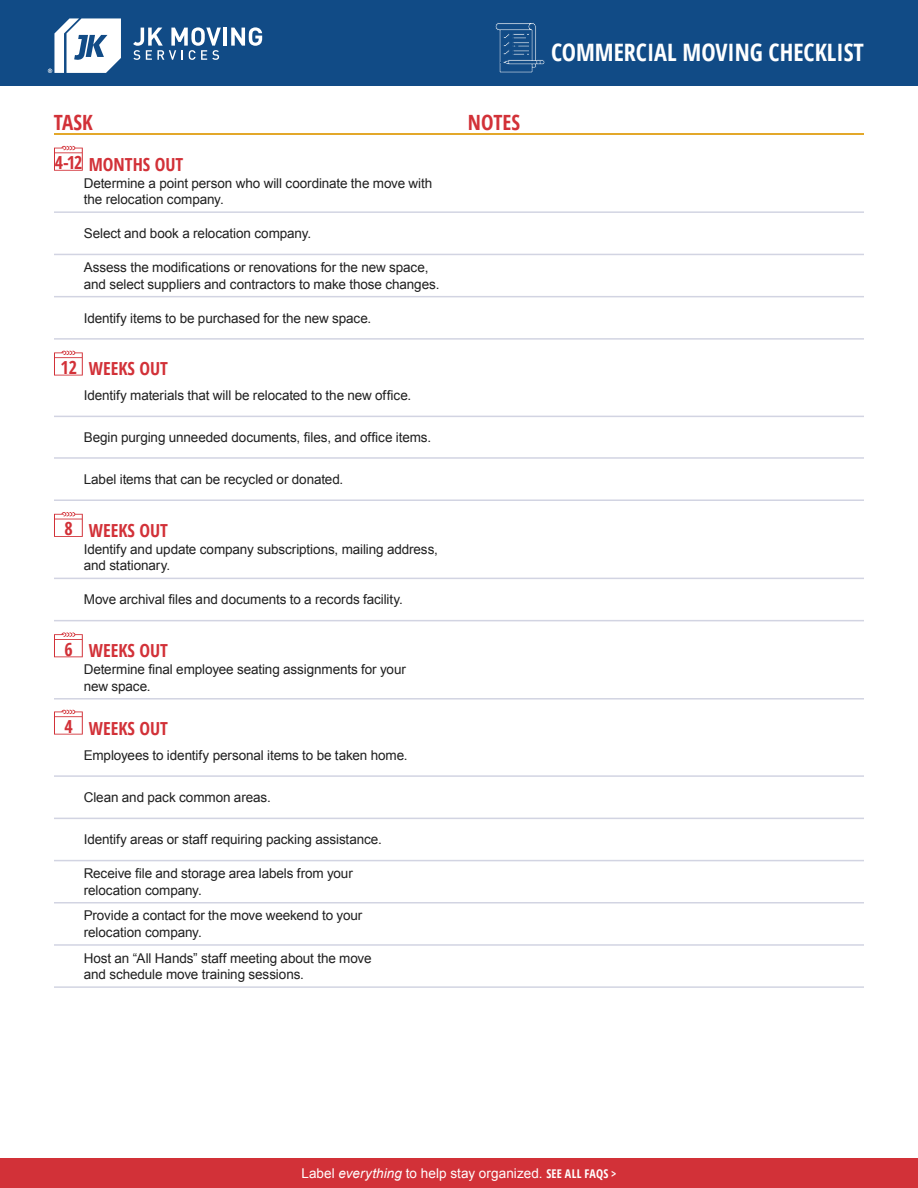
<style>
.page{position:relative;width:918px;height:1188px;background:#fff}
.page>*{position:absolute;margin:0;border:0;box-sizing:border-box;transform-origin:0 0}
.t1{font:700 condensed 24px "Open Sans";color:#fff}
.t2{font:700 condensed 21px "Open Sans";color:#d23138}
.t3{font:700 condensed 18px "Open Sans";color:#d23138}
.t4{font:13.5px/16.5px "Arial";letter-spacing:-.01em;color:#202020}
.t5{font:13.5px "Arial";letter-spacing:.005em;color:#fff}
.s1{font-style:italic}
.s2{font-family:"Open Sans";font-weight:700;font-stretch:condensed;font-size:12px}
</style>
<div class="page">
<div style="left:0;top:0;width:918px;height:86px;background:#114b86"></div>
<div style="left:0;top:1158px;width:918px;height:30px;background:#d23138"></div>
<hr style="left:54px;top:134px;width:810px;height:1px;background:#e3a82a">
<hr style="left:224px;top:28px;width:3px;height:18px;background:#fff">
<svg style="left:231px;top:27px;width:31px;height:19px"></svg>
<svg style="left:133px;top:27px;width:88px;height:33px"></svg>
<svg style="left:48px;top:18px;width:73px;height:55px"></svg>
<hr style="left:54px;top:211px;width:810px;height:2px;background:#d2d4e2">
<hr style="left:54px;top:254px;width:810px;height:1px;background:#d2d4e2">
<hr style="left:54px;top:818px;width:810px;height:1px;background:#d2d4e2">
<hr style="left:54px;top:296px;width:810px;height:1px;background:#d2d4e2">
<hr style="left:54px;top:860px;width:810px;height:1px;background:#d2d4e2">
<hr style="left:54px;top:944px;width:810px;height:2px;background:#d2d4e2">
<hr style="left:54px;top:902px;width:810px;height:2px;background:#d2d4e2">
<hr style="left:54px;top:986px;width:810px;height:2px;background:#d2d4e2">
<hr style="left:54px;top:338px;width:810px;height:2px;background:#d2d4e2">
<hr style="left:54px;top:416px;width:810px;height:1px;background:#d2d4e2">
<hr style="left:54px;top:457px;width:810px;height:2px;background:#d2d4e2">
<hr style="left:54px;top:499px;width:810px;height:2px;background:#d2d4e2">
<hr style="left:54px;top:578px;width:810px;height:1px;background:#d2d4e2">
<hr style="left:54px;top:620px;width:810px;height:1px;background:#d2d4e2">
<hr style="left:54px;top:698px;width:810px;height:2px;background:#d2d4e2">
<hr style="left:54px;top:775px;width:810px;height:2px;background:#d2d4e2">
<svg style="left:54px;top:146px;width:29px;height:25px"></svg>
<svg style="left:54px;top:710px;width:29px;height:25px"></svg>
<svg style="left:54px;top:351px;width:29px;height:25px"></svg>
<svg style="left:54px;top:512px;width:29px;height:25px"></svg>
<svg style="left:54px;top:632px;width:29px;height:25px"></svg>
<svg style="left:495px;top:22px;width:50px;height:51px"></svg>
<h2 class="t2" style="left:54px;top:108px;width:40px">TASK</h2>
<h2 class="t2" style="left:468px;top:108px;width:54px">NOTES</h2>
<h3 class="t3" style="left:55px;top:152px;width:130px">4-12 MONTHS OUT</h3>
<p class="t4" style="left:84px;top:175px;width:350px">Determine a point person who will coordinate the move with the relocation company.</p>
<p class="t4" style="left:84px;top:225px;width:229px">Select and book a relocation company.</p>
<p class="t4" style="left:84px;top:259px;width:357px">Assess the modifications or renovations for the new space, and select suppliers and contractors to make those changes.</p>
<p class="t4" style="left:84px;top:310px;width:289px">Identify items to be purchased for the new space.</p>
<h3 class="t3" style="left:60px;top:355px;width:18px">12</h3>
<h3 class="t3" style="left:89px;top:356px;width:81px">WEEKS OUT</h3>
<p class="t4" style="left:84px;top:387px;width:329px">Identify materials that will be relocated to the new office.</p>
<p class="t4" style="left:84px;top:429px;width:349px">Begin purging unneeded documents, files, and office items.</p>
<p class="t4" style="left:84px;top:471px;width:261px">Label items that can be recycled or donated.</p>
<h3 class="t3" style="left:65px;top:516px;width:10px">8</h3>
<h3 class="t3" style="left:89px;top:518px;width:81px">WEEKS OUT</h3>
<p class="t4" style="left:84px;top:541px;width:356px">Identify and update company subscriptions, mailing address, and stationary.</p>
<p class="t4" style="left:84px;top:592px;width:321px">Move archival files and documents to a records facility.</p>
<h3 class="t3" style="left:65px;top:637px;width:10px">6</h3>
<h3 class="t3" style="left:65px;top:714px;width:10px">4</h3>
<h3 class="t3" style="left:89px;top:638px;width:81px">WEEKS OUT</h3>
<p class="t4" style="left:84px;top:661px;width:324px">Determine final employee seating assignments for your new space.</p>
<h3 class="t3" style="left:89px;top:715px;width:81px">WEEKS OUT</h3>
<p class="t4" style="left:84px;top:747px;width:325px">Employees to identify personal items to be taken home.</p>
<p class="t4" style="left:84px;top:789px;width:189px">Clean and pack common areas.</p>
<p class="t4" style="left:84px;top:832px;width:300px">Identify areas or staff requiring packing assistance.</p>
<p class="t4" style="left:84px;top:865px;width:271px">Receive file and storage area labels from your relocation company.</p>
<p class="t4" style="left:84px;top:908px;width:280px">Provide a contact for the move weekend to your relocation company.</p>
<p class="t4" style="left:84px;top:950px;width:289px">Host an “All Hands” staff meeting about the move and schedule move training sessions.</p>
<h1 class="t1" style="left:551px;top:36px;width:314px">COMMERCIAL MOVING CHECKLIST</h1>
<p class="t5" style="left:301px;top:1164px;width:317px">Label <span class="s1">everything</span> to help stay organized. <span class="s2">SEE ALL FAQS &gt;</span></p>
</div>
